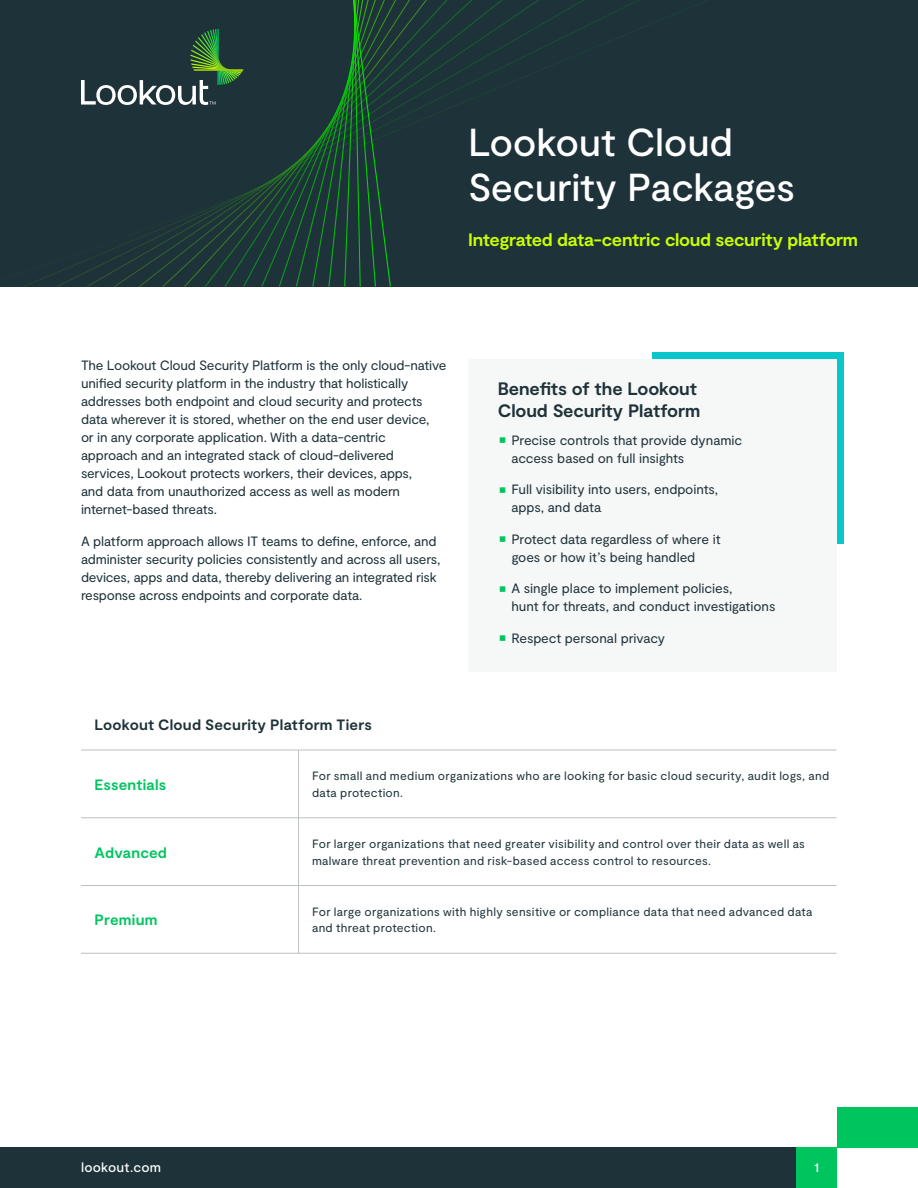
<style>
.page{position:relative;width:918px;height:1188px;background:#fff}
.page>*{position:absolute;margin:0;border:0;box-sizing:border-box;transform-origin:0 0}
.Cover_Page_Headline{font:500 39px/45px "Moderat";letter-spacing:-.01em;color:#fff}
.Cover_Page_Subhead{font:700 18px "Moderat";letter-spacing:-.015em;color:#c8ff00}
.Paragraph_Headline{font:700 18px/21.6px "Moderat";letter-spacing:-.005em;color:#1e3239}
.Table_Headline_Flush{font:700 15px "Moderat";letter-spacing:.015em;color:#1e3239}
.Table_Vertical_Title{font:700 15px "Moderat";letter-spacing:.015em;color:#00c55f}
.Body_Copy{font:13.5px/18px "Moderat";letter-spacing:-.015em;color:#1e3239}
.t1{font:500 13.5px "Moderat";letter-spacing:.015em;color:#fff}
.Table_Body_Copy_-_Lo{font:12px/16.5px "Moderat";letter-spacing:.02em;color:#1e3239}
</style>
<div class="page">
<div style="left:0;top:0;width:918px;height:287px;background:#1e3239"></div>
<svg style="left:169px;top:0;width:347px;height:287px"></svg>
<svg style="left:202px;top:0;width:285px;height:287px"></svg>
<svg style="left:235px;top:0;width:224px;height:287px"></svg>
<svg style="left:267px;top:0;width:20px;height:287px"></svg>
<svg style="left:287px;top:0;width:146px;height:287px"></svg>
<svg style="left:81px;top:29px;width:162px;height:76px"></svg>
<div style="left:652px;top:352px;width:192px;height:192px;background:#09c6cb"></div>
<div style="left:468px;top:359px;width:369px;height:313px;background:#f6f7f7"></div>
<hr style="left:81px;top:750px;width:217px;height:1px;background:#bbc1c3">
<hr style="left:298px;top:750px;width:539px;height:1px;background:#bbc1c3">
<hr style="left:298px;top:750px;width:1px;height:68px;background:#bbc1c3">
<hr style="left:81px;top:818px;width:217px;height:1px;background:#bbc1c3">
<hr style="left:298px;top:818px;width:539px;height:1px;background:#bbc1c3">
<hr style="left:298px;top:818px;width:1px;height:67px;background:#bbc1c3">
<hr style="left:81px;top:885px;width:217px;height:1px;background:#bbc1c3">
<hr style="left:298px;top:885px;width:539px;height:1px;background:#bbc1c3">
<hr style="left:298px;top:886px;width:1px;height:67px;background:#bbc1c3">
<hr style="left:81px;top:953px;width:217px;height:1px;background:#bbc1c3">
<hr style="left:298px;top:953px;width:539px;height:1px;background:#bbc1c3">
<div style="left:0;top:1148px;width:796px;height:40px;background:#1e3239"></div>
<div style="left:796px;top:1148px;width:41px;height:40px;background:#00c55f"></div>
<div style="left:837px;top:1107px;width:81px;height:41px;background:#00c55f"></div>
<p class="Cover_Page_Headline" style="left:468px;top:122px;width:329px">Lookout Cloud<br>Security Packages</p>
<p class="Cover_Page_Subhead" style="left:468px;top:229px;width:392px">Integrated data-centric cloud security platform</p>
<p class="Body_Copy" style="left:81px;top:357px;width:367px">The Lookout Cloud Security Platform is the only cloud-native unified security platform in the industry that holistically addresses both endpoint and cloud security and protects data wherever it is stored, whether on the end user device,<br>or in any corporate application. With a data-centric<br>approach and an integrated stack of cloud-delivered services, Lookout protects workers, their devices, apps,<br>and data from unauthorized access as well as modern internet-based threats.</p>
<p class="Body_Copy" style="left:81px;top:532px;width:361px">A platform approach allows IT teams to define, enforce, and administer security policies consistently and across all users, devices, apps and data, thereby delivering an integrated risk response across endpoints and corporate data.</p>
<p class="Table_Headline_Flush" style="left:94px;top:716px;width:279px">Lookout Cloud Security Platform Tiers</p>
<p class="Paragraph_Headline" style="left:498px;top:379px;width:204px">Benefits of the Lookout<br>Cloud Security Platform</p>
<p class="Body_Copy" style="left:511px;top:431px;width:232px">Precise controls that provide dynamic access based on full insights</p>
<p class="Body_Copy" style="left:511px;top:481px;width:208px">Full visibility into users, endpoints, apps, and data</p>
<p class="Body_Copy" style="left:511px;top:530px;width:211px">Protect data regardless of where it goes or how it’s being handled</p>
<p class="Body_Copy" style="left:511px;top:580px;width:266px">A single place to implement policies,<br>hunt for threats, and conduct investigations</p>
<p class="Body_Copy" style="left:511px;top:629px;width:155px">Respect personal privacy</p>
<p class="Table_Vertical_Title" style="left:94px;top:776px;width:73px">Essentials</p>
<p class="Table_Body_Copy_-_Lo" style="left:312px;top:768px;width:519px">For small and medium organizations who are looking for basic cloud security, audit logs, and data protection.</p>
<p class="Table_Vertical_Title" style="left:94px;top:844px;width:74px">Advanced</p>
<p class="Table_Body_Copy_-_Lo" style="left:312px;top:836px;width:495px">For larger organizations that need greater visibility and control over their data as well as malware threat prevention and risk-based access control to resources.</p>
<p class="Table_Vertical_Title" style="left:94px;top:911px;width:65px">Premium</p>
<p class="Table_Body_Copy_-_Lo" style="left:312px;top:904px;width:502px">For large organizations with highly sensitive or compliance data that need advanced data and threat protection.</p>
<p class="t1" style="left:81px;top:1159px;width:82px">lookout.com</p>
<p class="t1" style="left:814px;top:1159px;width:7px">1</p>
</div>
